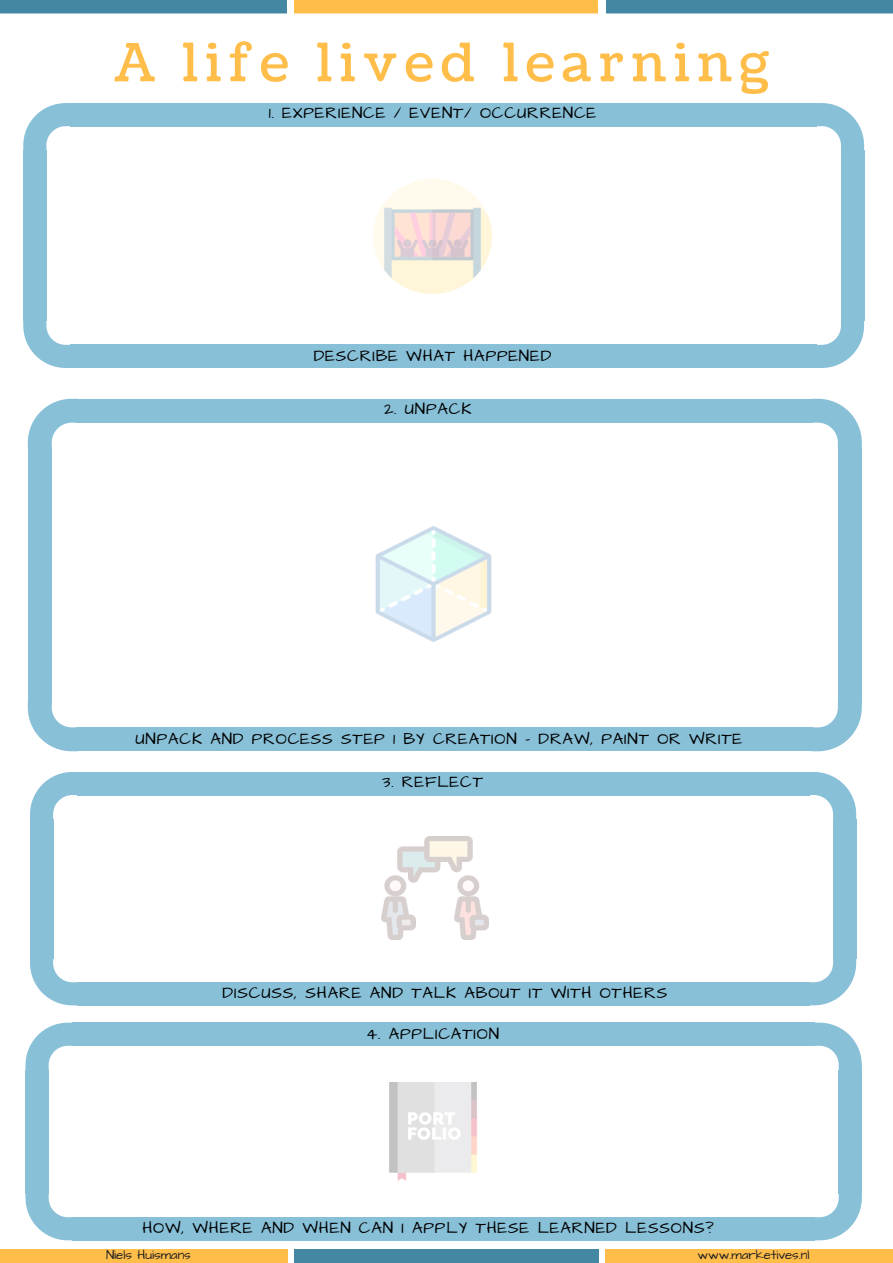
<style>
.page{position:relative;width:893px;height:1263px;background:#fff}
.page>*{position:absolute;margin:0;border:0;box-sizing:border-box;transform-origin:0 0}
.t1{font:52.95px "Coustard";letter-spacing:.14em;color:#ffbd4a}
.t2{font:16.5px "Architects Daughter";letter-spacing:.05em;color:#000}
.t3{font:13.2px "Architects Daughter";color:#222}
</style>
<div class="page">
<div style="left:0;top:0;width:287px;height:13px;background:#4387a3"></div>
<div style="left:294px;top:0;width:304px;height:13px;background:#ffbd4a"></div>
<div style="left:605px;top:0;width:287px;height:13px;background:#4387a3"></div>
<div style="left:0;top:1249px;width:287px;height:13px;background:#ffbd4a"></div>
<div style="left:294px;top:1249px;width:304px;height:13px;background:#4387a3"></div>
<div style="left:606px;top:1249px;width:286px;height:13px;background:#ffbd4a"></div>
<div style="left:70px;top:103px;width:747px;height:23px;background:#88c0d8"></div>
<svg style="left:815px;top:103px;width:49px;height:47px"></svg>
<svg style="left:23px;top:103px;width:49px;height:49px"></svg>
<div style="left:841px;top:150px;width:23px;height:171px;background:#88c0d8"></div>
<svg style="left:815px;top:321px;width:49px;height:47px"></svg>
<div style="left:23px;top:150px;width:23px;height:171px;background:#88c0d8"></div>
<div style="left:70px;top:345px;width:747px;height:23px;background:#88c0d8"></div>
<svg style="left:23px;top:319px;width:49px;height:49px"></svg>
<div style="left:77px;top:772px;width:732px;height:23px;background:#88c0d8"></div>
<svg style="left:807px;top:772px;width:49px;height:47px"></svg>
<svg style="left:30px;top:772px;width:49px;height:48px"></svg>
<div style="left:833px;top:819px;width:23px;height:139px;background:#88c0d8"></div>
<svg style="left:809px;top:958px;width:47px;height:47px"></svg>
<div style="left:30px;top:819px;width:23px;height:139px;background:#88c0d8"></div>
<div style="left:77px;top:982px;width:732px;height:23px;background:#88c0d8"></div>
<svg style="left:30px;top:957px;width:47px;height:48px"></svg>
<div style="left:73px;top:1023px;width:741px;height:23px;background:#88c0d8"></div>
<svg style="left:814px;top:1023px;width:47px;height:47px"></svg>
<svg style="left:26px;top:1023px;width:47px;height:47px"></svg>
<div style="left:838px;top:1070px;width:23px;height:123px;background:#88c0d8"></div>
<svg style="left:814px;top:1193px;width:47px;height:47px"></svg>
<div style="left:26px;top:1070px;width:23px;height:123px;background:#88c0d8"></div>
<div style="left:73px;top:1217px;width:741px;height:23px;background:#88c0d8"></div>
<svg style="left:26px;top:1193px;width:47px;height:47px"></svg>
<div style="left:76px;top:399px;width:737px;height:24px;background:#88c0d8"></div>
<svg style="left:813px;top:399px;width:48px;height:48px"></svg>
<svg style="left:28px;top:399px;width:48px;height:48px"></svg>
<div style="left:837px;top:447px;width:24px;height:256px;background:#88c0d8"></div>
<svg style="left:813px;top:701px;width:48px;height:50px"></svg>
<div style="left:28px;top:447px;width:24px;height:256px;background:#88c0d8"></div>
<div style="left:76px;top:727px;width:737px;height:24px;background:#88c0d8"></div>
<svg style="left:28px;top:703px;width:48px;height:48px"></svg>
<img style="left:373px;top:180px;width:118px;height:113px">
<img style="left:375px;top:526px;width:117px;height:116px">
<img style="left:381px;top:836px;width:107px;height:104px">
<img style="left:389px;top:1082px;width:88px;height:98px">
<h1 class="t1" style="left:115px;top:27px;width:656px">A life lived learning</h1>
<p class="t2" style="left:269px;top:102px;width:329px">1. EXPERIENCE / EVENT/ OCCURRENCE</p>
<p class="t2" style="left:314px;top:345px;width:239px">DESCRIBE WHAT HAPPENED</p>
<p class="t2" style="left:384px;top:397px;width:89px">2. UNPACK</p>
<p class="t2" style="left:135px;top:728px;width:608px">UNPACK AND PROCESS STEP 1 BY CREATION - DRAW, PAINT OR WRITE</p>
<p class="t2" style="left:382px;top:771px;width:102px">3. REFLECT</p>
<p class="t2" style="left:222px;top:982px;width:446px">DISCUSS, SHARE AND TALK ABOUT IT WITH OTHERS</p>
<p class="t2" style="left:366px;top:1022px;width:134px">4. APPLICATION</p>
<p class="t2" style="left:142px;top:1217px;width:573px">HOW, WHERE AND WHEN CAN I APPLY THESE LEARNED LESSONS?</p>
<p class="t3" style="left:106px;top:1246px;width:86px">Niels Huismans</p>
<p class="t3" style="left:697px;top:1246px;width:113px">www.marketives.nl</p>
</div>
